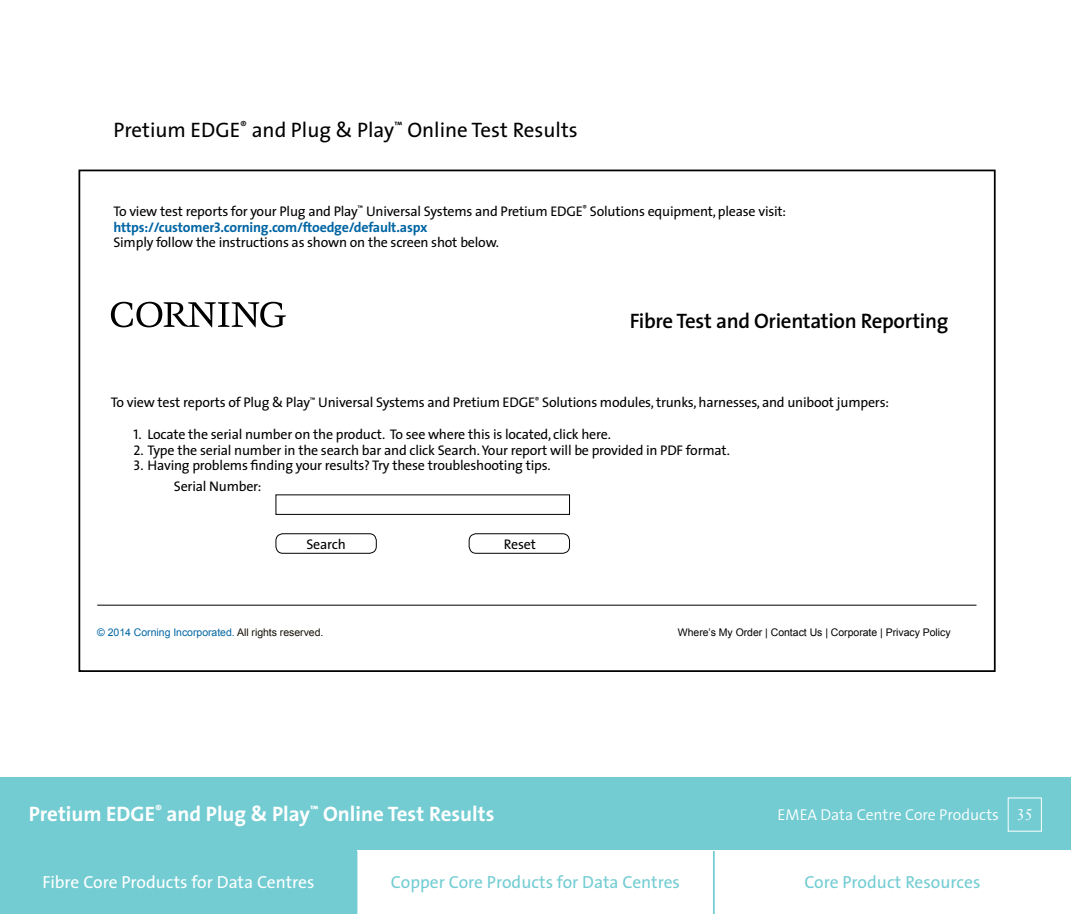
<style>
.page{position:relative;width:1071px;height:914px;background:#fff}
.page>*{position:absolute;margin:0;border:0;box-sizing:border-box;transform-origin:0 0}
.t1{font:700 21px "The Sans";color:#fff}
.t2{font:21px "The Sans";color:#000}
.t3{font:600 21px "The Sans";letter-spacing:-.015em;color:#000}
.t4{font:17.5px "The Sans";color:#72ccd2}
.t5{font:17.5px "The Sans";color:#fff}
.t6{font:300 15.75px "The Sans";color:#fff}
.t7{font:14px/15.8px "The Sans";letter-spacing:-.015em;color:#000}
.t8{font:10.5px "Arial";letter-spacing:-.005em;color:#000}
.t9{font:10.5px "Arial";letter-spacing:-.005em;color:#0065a4}
.s1{font-weight:700;color:#0065a4}
.s2{font-family:"The Sans Bold Caps";color:#0065a4}
.s3{font-family:"The Sans Caps"}
.s4{color:#141006}
.s5{font-family:"Janson Text";font-weight:400}
</style>
<div class="page">
<div style="left:0;top:777px;width:1071px;height:137px;background:#72ccd2"></div>
<div style="left:1008px;top:797px;width:34px;height:34px;border:1px solid #fff"></div>
<div style="left:276px;top:494px;width:294px;height:21px;border:1px solid #000"></div>
<div style="left:276px;top:533px;width:101px;height:20px;border:1px solid #000;border-radius:7px"></div>
<div style="left:469px;top:533px;width:101px;height:20px;border:1px solid #000;border-radius:7px"></div>
<hr style="left:97px;top:604px;width:879px;height:1px;background:#000">
<svg style="left:111px;top:302px;width:175px;height:25px"></svg>
<div style="left:357px;top:850px;width:357px;height:64px;background:#fff"></div>
<div style="left:714px;top:850px;width:357px;height:64px;background:#fff"></div>
<hr style="left:713px;top:850px;width:2px;height:64px;background:#72ccd2">
<h1 class="t2" style="left:113px;top:112px;width:466px">Pretium EDGE<sup>®</sup> and Plug &amp; Play<sup>™</sup> Online Test Results</h1>
<p class="t7" style="left:113px;top:203px;width:674px">To view test reports for your Plug and Play<sup>™</sup> Universal Systems and Pretium EDGE<sup>®</sup> Solutions equipment, please visit: <span class="s1">https://customer</span><span class="s2">3</span><span class="s1">.corning.com/ftoedge/default.aspx<br></span>Simply follow the instructions as shown on the screen shot below.</p>
<h1 class="t3" style="left:630px;top:303px;width:320px">Fibre Test and Orientation Reporting</h1>
<p class="t7" style="left:111px;top:394px;width:780px">To view test reports of Plug &amp; Play<sup>™</sup> Universal Systems and Pretium EDGE<sup>®</sup> Solutions modules, trunks, harnesses, and uniboot jumpers:</p>
<p class="t7" style="left:134px;top:426px;width:479px"><span class="s3">1</span>. Locate the serial number on the product. To see where this is located, click here.</p>
<p class="t7" style="left:134px;top:441px;width:598px"><span class="s3">2</span>. Type the serial number in the search bar and click Search. Your report will be provided in PDF format.</p>
<p class="t7" style="left:174px;top:455px;width:378px;line-height:21px;text-indent:-40px"><span class="s3">3</span>. Having problems finding your results? Try these troubleshooting tips.<br>Serial Number:</p>
<p class="t7" style="left:306px;top:535px;width:41px">Search</p>
<p class="t7" style="left:504px;top:535px;width:33px">Reset</p>
<p class="t9" style="left:97px;top:625px;width:228px">© 2014 Corning Incorporated. <span class="s4">All rights reserved.</span></p>
<p class="t8" style="left:678px;top:625px;width:274px">Where’s My Order | Contact Us | Corporate | Privacy Policy</p>
<h1 class="t1" style="left:29px;top:796px;width:467px">Pretium EDGE<sup>®</sup> and Plug &amp; Play<sup>™</sup> Online Test Results</h1>
<p class="t6" style="left:778px;top:801px;width:257px">EMEA Data Centre Core Products <span class="s5">35</span></p>
<p class="t5" style="left:42px;top:867px;width:274px">Fibre Core Products for Data Centres</p>
<p class="t4" style="left:391px;top:867px;width:291px">Copper Core Products for Data Centres</p>
<p class="t4" style="left:804px;top:867px;width:178px">Core Product Resources</p>
</div>
